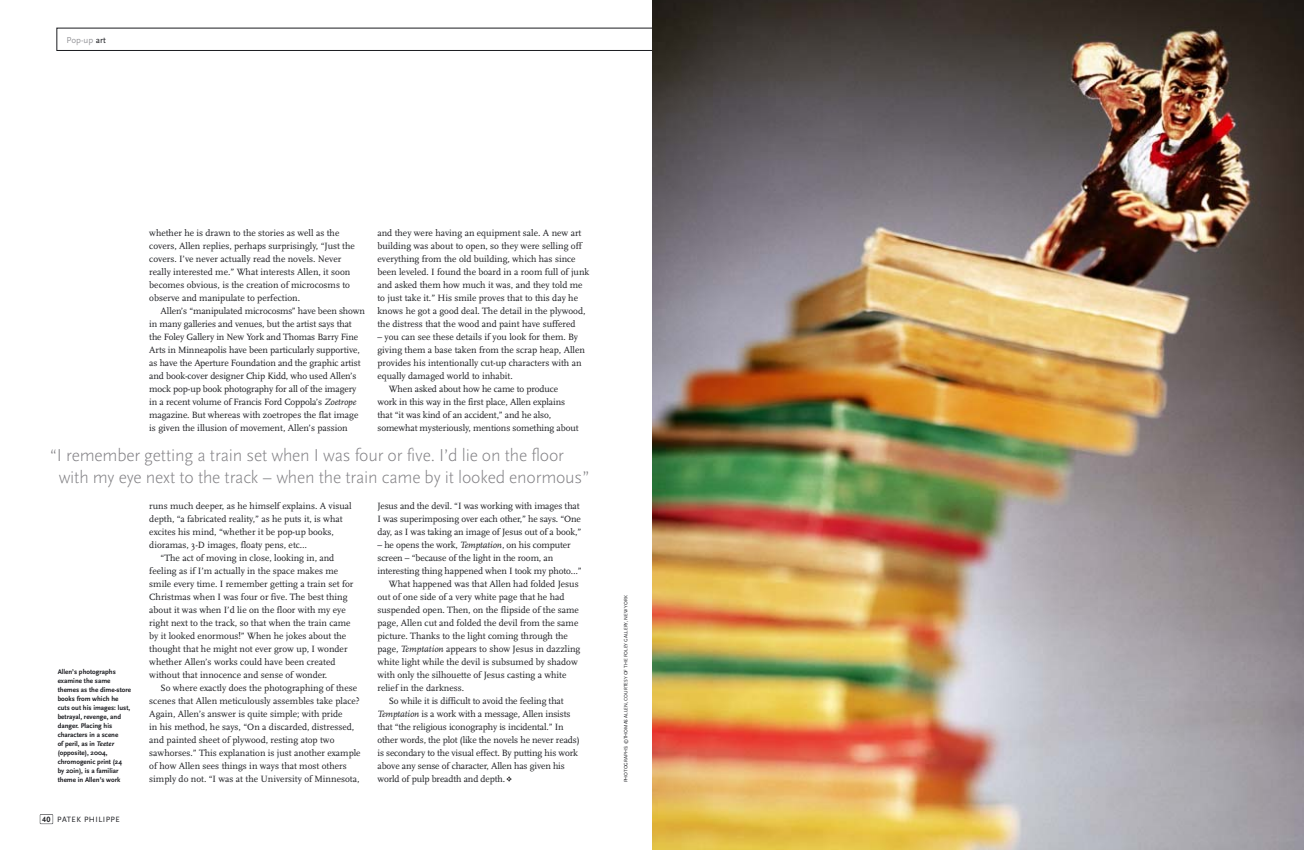
<style>
.page{position:relative;width:1304px;height:850px;background:#fff}
.page>*{position:absolute;margin:0;border:0;box-sizing:border-box;transform-origin:0 0}
.t1{font:300 18px/22px "Scala Sans";letter-spacing:-.01em;color:#818084}
.t2{font:9.5px/13px "Scala";color:#1b1c20}
.t3{font:9px "Scala Sans";color:#97979b}
.t4{font:8px "Scala Sans";letter-spacing:.055em;color:#1b1c20}
.t5{font:700 7px/9px "Scala Sans";color:#1b1c20}
.t6{font:5px "Scala Sans";color:#1b1c20}
.s1{color:#1b1c20}
.s2{font-style:italic}
.s3{font-family:"Scala Sans LF";font-weight:700}
</style>
<div class="page">
<div style="left:40px;top:814px;width:13px;height:10px;border:1px solid #1b1c20"></div>
<svg style="left:506px;top:776px;width:6px;height:6px"></svg>
<div style="left:57px;top:28px;width:1190px;height:23px;border:1px solid #1b1c20"></div>
<img style="left:653px;top:0;width:651px;height:850px">
<p class="t3" style="left:66px;top:36px;width:41px">Pop-up <span class="s1">art</span></p>
<p class="t2" style="left:149px;top:227px;width:207px">whether he is drawn to the stories as well as the covers, Allen replies, perhaps surprisingly, “Just the covers. I’ve never actually read the novels. Never really interested me.” What interests Allen, it soon becomes obvious, is the creation of microcosms to observe and manipulate to perfection.</p>
<p class="t2" style="left:149px;top:305px;width:217px;text-indent:11px">Allen’s “manipulated microcosms” have been shown in many galleries and venues, but the artist says that the Foley Gallery in New York and Thomas Barry Fine Arts in Minneapolis have been particularly supportive, as have the Aperture Foundation and the graphic artist and book-cover designer Chip Kidd, who used Allen’s mock pop-up book photography for all of the imagery in a recent volume of Francis Ford Coppola’s <span class="s2">Zoetrope </span>magazine. But whereas with zoetropes the flat image is given the illusion of movement, Allen’s passion</p>
<p class="t2" style="left:377px;top:227px;width:213px">and they were having an equipment sale. A new art building was about to open, so they were selling off everything from the old building, which has since been leveled. I found the board in a room full of junk and asked them how much it was, and they told me to just take it.” His smile proves that to this day he knows he got a good deal. The detail in the plywood, the distress that the wood and paint have suffered</p>
<p class="t2" style="left:377px;top:331px;width:202px">– you can see these details if you look for them. By</p>
<p class="t2" style="left:377px;top:344px;width:209px">giving them a base taken from the scrap heap, Allen</p>
<p class="t2" style="left:377px;top:357px;width:206px">provides his intentionally cut-up characters with an</p>
<p class="t2" style="left:377px;top:370px;width:137px">equally damaged world to inhabit.</p>
<p class="t2" style="left:389px;top:383px;width:171px">When asked about how he came to produce</p>
<p class="t2" style="left:377px;top:396px;width:189px">work in this way in the first place, Allen explains</p>
<p class="t2" style="left:377px;top:409px;width:175px">that “it was kind of an accident,” and he also,</p>
<p class="t2" style="left:377px;top:422px;width:203px">somewhat mysteriously, mentions something about</p>
<h1 class="t1" style="left:59px;top:445px;width:533px;text-indent:-9px">“I remember getting a train set when I was four or five. I’d lie on the floor with my eye next to the track – when the train came by it looked enormous”</h1>
<p class="t5" style="left:58px;top:668px;width:75px">Allen’s photographs examine the same themes as the dime-store books from which he cuts out his images: lust, betrayal, revenge, and danger. Placing his characters in a scene<br>of peril, as in <span class="s2">Teeter </span>(opposite), 2004, chromogenic print (24<br>by 20in), is a familiar theme in Allen’s work</p>
<p class="t4" style="left:42px;top:816px;width:79px"><span class="s3">40</span> PATEK PHILIPPE</p>
<p class="t2" style="left:149px;top:500px;width:204px">runs much deeper, as he himself explains. A visual</p>
<p class="t2" style="left:149px;top:513px;width:195px">depth, “a fabricated reality,” as he puts it, is what</p>
<p class="t2" style="left:149px;top:526px;width:186px">excites his mind, “whether it be pop-up books,</p>
<p class="t2" style="left:149px;top:539px;width:159px">dioramas, 3-D images, floaty pens, etc…</p>
<p class="t2" style="left:161px;top:552px;width:175px">“The act of moving in close, looking in, and</p>
<p class="t2" style="left:149px;top:565px;width:190px">feeling as if I’m actually in the space makes me</p>
<p class="t2" style="left:149px;top:578px;width:206px">smile every time. I remember getting a train set for</p>
<p class="t2" style="left:149px;top:591px;width:200px">Christmas when I was four or five. The best thing</p>
<p class="t2" style="left:149px;top:604px;width:198px">about it was when I’d lie on the floor with my eye</p>
<p class="t2" style="left:149px;top:617px;width:203px">right next to the track, so that when the train came</p>
<p class="t2" style="left:149px;top:630px;width:199px">by it looked enormous!” When he jokes about the</p>
<p class="t2" style="left:149px;top:643px;width:200px">thought that he might not ever grow up, I wonder</p>
<p class="t2" style="left:149px;top:656px;width:188px">whether Allen’s works could have been created</p>
<p class="t2" style="left:149px;top:669px;width:180px">without that innocence and sense of wonder.</p>
<p class="t2" style="left:161px;top:682px;width:198px">So where exactly does the photographing of these</p>
<p class="t2" style="left:149px;top:695px;width:212px">scenes that Allen meticulously assembles take place?</p>
<p class="t2" style="left:149px;top:708px;width:195px">Again, Allen’s answer is quite simple; with pride</p>
<p class="t2" style="left:149px;top:721px;width:206px">in his method, he says, “On a discarded, distressed,</p>
<p class="t2" style="left:149px;top:734px;width:187px">and painted sheet of plywood, resting atop two</p>
<p class="t2" style="left:149px;top:747px;width:213px">sawhorses.” This explanation is just another example</p>
<p class="t2" style="left:149px;top:760px;width:199px">of how Allen sees things in ways that most others</p>
<p class="t2" style="left:149px;top:773px;width:212px">simply do not. “I was at the University of Minnesota,</p>
<p class="t2" style="left:377px;top:500px;width:205px">Jesus and the devil. “I was working with images that<br>I was superimposing over each other,” he says. “One day, as I was taking an image of Jesus out of a book,”</p>
<p class="t2" style="left:377px;top:539px;width:195px">– he opens the work, <span class="s2">Temptation</span>, on his computer</p>
<p class="t2" style="left:377px;top:552px;width:177px">screen – “because of the light in the room, an</p>
<p class="t2" style="left:377px;top:565px;width:206px">interesting thing happened when I took my photo…”</p>
<p class="t2" style="left:389px;top:578px;width:191px">What happened was that Allen had folded Jesus</p>
<p class="t2" style="left:377px;top:591px;width:189px">out of one side of a very white page that he had</p>
<p class="t2" style="left:377px;top:604px;width:203px">suspended open. Then, on the flipside of the same</p>
<p class="t2" style="left:377px;top:617px;width:202px">page, Allen cut and folded the devil from the same</p>
<p class="t2" style="left:377px;top:630px;width:192px">picture. Thanks to the light coming through the</p>
<p class="t2" style="left:377px;top:643px;width:204px">page, <span class="s2">Temptation</span> appears to show Jesus in dazzling</p>
<p class="t2" style="left:377px;top:656px;width:202px">white light while the devil is subsumed by shadow</p>
<p class="t2" style="left:377px;top:669px;width:190px">with only the silhouette of Jesus casting a white</p>
<p class="t2" style="left:377px;top:682px;width:88px">relief in the darkness.</p>
<p class="t2" style="left:389px;top:695px;width:176px">So while it is difficult to avoid the feeling that</p>
<p class="t2" style="left:377px;top:708px;width:195px"><span class="s2">Temptation</span> is a work with a message, Allen insists</p>
<p class="t2" style="left:377px;top:721px;width:188px">that “the religious iconography is incidental.” In</p>
<p class="t2" style="left:377px;top:734px;width:204px">other words, the plot (like the novels he never reads)</p>
<p class="t2" style="left:377px;top:747px;width:202px">is secondary to the visual effect. By putting his work</p>
<p class="t2" style="left:377px;top:760px;width:189px">above any sense of character, Allen has given his</p>
<p class="t2" style="left:377px;top:773px;width:129px">world of pulp breadth and depth.</p>
<p class="t6" style="left:624px;top:782px;width:189px;rotate:-90deg">PHOTOGRAPHS: ©THOMAS ALLEN, COURTESY OF THE FOLEY GALLERY, NEW YORK</p>
</div>
